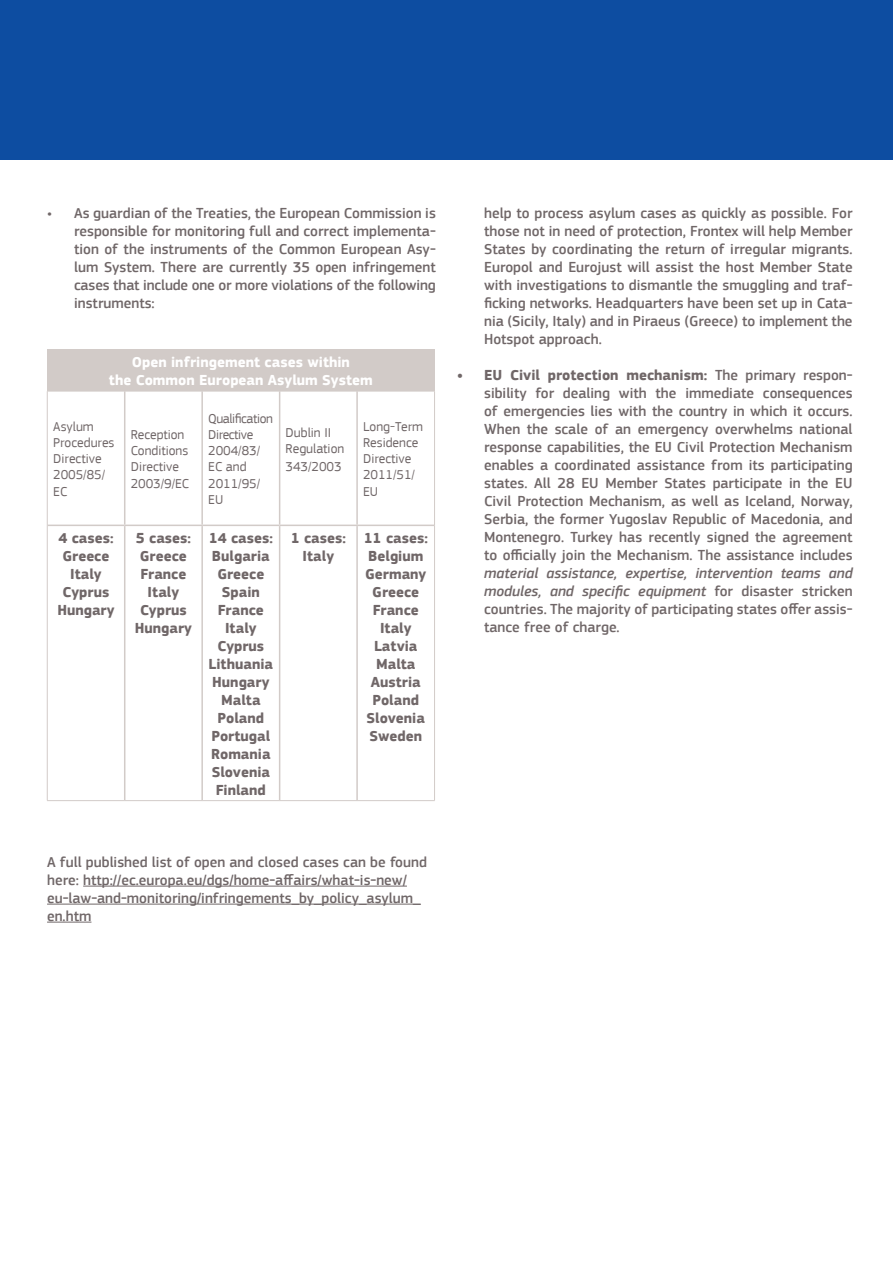
<style>
.page{position:relative;width:893px;height:1263px;background:#fff}
.page>*{position:absolute;margin:0;border:0;box-sizing:border-box;transform-origin:0 0}
.t1{font:500 15px/18px "EC Square Sans Pro";color:#706768;text-align:justify}
.t2{font:700 15px "EC Square Sans Pro";color:#706768}
.t3{font:700 15px/18px "EC Square Sans Pro";color:#fff;text-align:center}
.t4{font:13.5px/16.2px "EC Square Sans Pro";color:#706768}
.t5{font:13.5px/16.2px "EC Square Sans Pro";letter-spacing:-.03em;color:#706768}
.s1{font-weight:700}
.s2{font-style:italic}
</style>
<div class="page">
<div style="left:0;top:0;width:893px;height:160px;background:#0d4da1"></div>
<hr style="left:83px;top:886px;width:324px;height:1px;background:#706768">
<hr style="left:47px;top:904px;width:374px;height:1px;background:#706768">
<hr style="left:47px;top:922px;width:44px;height:1px;background:#706768">
<div style="left:47px;top:350px;width:388px;height:41px;background:#d2cbc8"></div>
<hr style="left:124px;top:391px;width:1px;height:134px;background:#d2cbc8">
<hr style="left:201px;top:391px;width:2px;height:134px;background:#d2cbc8">
<hr style="left:279px;top:391px;width:1px;height:134px;background:#d2cbc8">
<hr style="left:356px;top:391px;width:2px;height:134px;background:#d2cbc8">
<hr style="left:47px;top:525px;width:78px;height:1px;background:#d2cbc8">
<hr style="left:125px;top:525px;width:77px;height:1px;background:#d2cbc8">
<hr style="left:124px;top:526px;width:1px;height:274px;background:#d2cbc8">
<hr style="left:202px;top:525px;width:78px;height:1px;background:#d2cbc8">
<hr style="left:201px;top:526px;width:2px;height:274px;background:#d2cbc8">
<hr style="left:280px;top:525px;width:77px;height:1px;background:#d2cbc8">
<hr style="left:279px;top:526px;width:1px;height:274px;background:#d2cbc8">
<hr style="left:357px;top:525px;width:77px;height:1px;background:#d2cbc8">
<hr style="left:356px;top:526px;width:2px;height:274px;background:#d2cbc8">
<hr style="left:47px;top:391px;width:78px;height:1px;background:#d2cbc8">
<hr style="left:47px;top:391px;width:1px;height:134px;background:#d2cbc8">
<hr style="left:125px;top:391px;width:77px;height:1px;background:#d2cbc8">
<hr style="left:202px;top:391px;width:78px;height:1px;background:#d2cbc8">
<hr style="left:280px;top:391px;width:77px;height:1px;background:#d2cbc8">
<hr style="left:357px;top:391px;width:78px;height:1px;background:#d2cbc8">
<hr style="left:434px;top:391px;width:1px;height:134px;background:#d2cbc8">
<hr style="left:47px;top:525px;width:1px;height:275px;background:#d2cbc8">
<hr style="left:434px;top:525px;width:1px;height:275px;background:#d2cbc8">
<hr style="left:47px;top:800px;width:78px;height:1px;background:#d2cbc8">
<hr style="left:125px;top:800px;width:77px;height:1px;background:#d2cbc8">
<hr style="left:202px;top:800px;width:78px;height:1px;background:#d2cbc8">
<hr style="left:280px;top:800px;width:77px;height:1px;background:#d2cbc8">
<hr style="left:357px;top:800px;width:78px;height:1px;background:#d2cbc8">
<p class="t1" style="left:74px;top:204px;width:363px;text-indent:-27px">• As guardian of the Treaties, the European Commission is responsible for monitoring full and correct implementa&shy;tion of the instruments of the Common European Asy&shy;lum System. There are currently 35 open infringement cases that include one or more violations of the following instruments:</p>
<p class="t3" style="left:109px;top:354px;width:266px">Open infringement cases within<br>the Common European Asylum System</p>
<p class="t4" style="left:53px;top:418px;width:63px">Asylum<br>Procedures<br>Directive<br>2005/85/<br>EC</p>
<p class="t4" style="left:131px;top:426px;width:60px">Reception<br>Conditions<br>Directive<br>2003/9/EC</p>
<p class="t5" style="left:208px;top:410px;width:66px">Qualification<br>Directive</p>
<p class="t4" style="left:208px;top:443px;width:53px">2004/83/<br>EC and<br>2011/95/<br>EU</p>
<p class="t4" style="left:363px;top:418px;width:61px">Long-Term<br>Residence<br>Directive<br>2011/51/<br>EU</p>
<p class="t4" style="left:286px;top:425px;width:60px">Dublin II<br>Regulation</p>
<p class="t4" style="left:286px;top:459px;width:57px">343/2003</p>
<p class="t2" style="left:58px;top:529px;width:57px">4 cases:</p>
<p class="t2" style="left:62px;top:547px;width:48px">Greece</p>
<p class="t2" style="left:70px;top:565px;width:33px">Italy</p>
<p class="t2" style="left:63px;top:583px;width:48px">Cyprus</p>
<p class="t2" style="left:57px;top:601px;width:59px">Hungary</p>
<p class="t2" style="left:136px;top:529px;width:57px">5 cases:</p>
<p class="t2" style="left:140px;top:547px;width:48px">Greece</p>
<p class="t2" style="left:140px;top:565px;width:48px">France</p>
<p class="t2" style="left:148px;top:583px;width:33px">Italy</p>
<p class="t2" style="left:140px;top:601px;width:48px">Cyprus</p>
<p class="t2" style="left:135px;top:619px;width:59px">Hungary</p>
<p class="t2" style="left:209px;top:529px;width:66px">14 cases:</p>
<p class="t2" style="left:212px;top:547px;width:59px">Bulgaria</p>
<p class="t2" style="left:217px;top:565px;width:48px">Greece</p>
<p class="t2" style="left:222px;top:583px;width:40px">Spain</p>
<p class="t2" style="left:218px;top:601px;width:48px">France</p>
<p class="t2" style="left:225px;top:619px;width:33px">Italy</p>
<p class="t2" style="left:217px;top:637px;width:48px">Cyprus</p>
<p class="t2" style="left:209px;top:655px;width:66px">Lithuania</p>
<p class="t2" style="left:212px;top:673px;width:59px">Hungary</p>
<p class="t2" style="left:221px;top:691px;width:41px">Malta</p>
<p class="t2" style="left:218px;top:709px;width:48px">Poland</p>
<p class="t2" style="left:212px;top:727px;width:60px">Portugal</p>
<p class="t2" style="left:211px;top:745px;width:61px">Romania</p>
<p class="t2" style="left:212px;top:763px;width:60px">Slovenia</p>
<p class="t2" style="left:216px;top:781px;width:52px">Finland</p>
<p class="t2" style="left:291px;top:529px;width:57px">1 cases:</p>
<p class="t2" style="left:303px;top:547px;width:33px">Italy</p>
<p class="t2" style="left:364px;top:529px;width:66px">11 cases:</p>
<p class="t2" style="left:368px;top:547px;width:57px">Belgium</p>
<p class="t2" style="left:365px;top:565px;width:63px">Germany</p>
<p class="t2" style="left:372px;top:583px;width:48px">Greece</p>
<p class="t2" style="left:373px;top:601px;width:48px">France</p>
<p class="t2" style="left:380px;top:619px;width:33px">Italy</p>
<p class="t2" style="left:374px;top:637px;width:45px">Latvia</p>
<p class="t2" style="left:376px;top:655px;width:41px">Malta</p>
<p class="t2" style="left:371px;top:673px;width:51px">Austria</p>
<p class="t2" style="left:373px;top:691px;width:48px">Poland</p>
<p class="t2" style="left:367px;top:709px;width:60px">Slovenia</p>
<p class="t2" style="left:369px;top:727px;width:54px">Sweden</p>
<p class="t1" style="left:484px;top:204px;width:370px">help to process asylum cases as quickly as possible. For those not in need of protection, Frontex will help Member States by coordinating the return of irregular migrants.<br>Europol and Eurojust will assist the host Member State with investigations to dismantle the smuggling and traf&shy;ficking networks. Headquarters have been set up in Cata&shy;nia (Sicily, Italy) and in Piraeus (Greece) to implement the Hotspot approach.</p>
<p class="t1" style="left:484px;top:366px;width:370px;text-indent:-27px"><span class="s1">• EU Civil protection mechanism:</span> The primary respon&shy;sibility for dealing with the immediate consequences of emergencies lies with the country in which it occurs.<br>When the scale of an emergency overwhelms national response capabilities, the EU Civil Protection Mechanism enables a coordinated assistance from its participating states. All 28 EU Member States participate in the EU Civil Protection Mechanism, as well as Iceland, Norway, Serbia, the former Yugoslav Republic of Macedonia, and Montenegro. Turkey has recently signed the agreement to officially join the Mechanism. The assistance includes <span class="s2">material assistance, expertise, intervention teams and modules, and specific equipment</span> for disaster stricken countries. The majority of participating states offer assis&shy;tance free of charge.</p>
<p class="t1" style="left:47px;top:853px;width:381px;text-align:left">A full published list of open and closed cases can be found here: http://ec.europa.eu/dgs/home-affairs/what-is-new/ eu-law-and-monitoring/infringements_by_policy_asylum_ en.htm</p>
</div>
